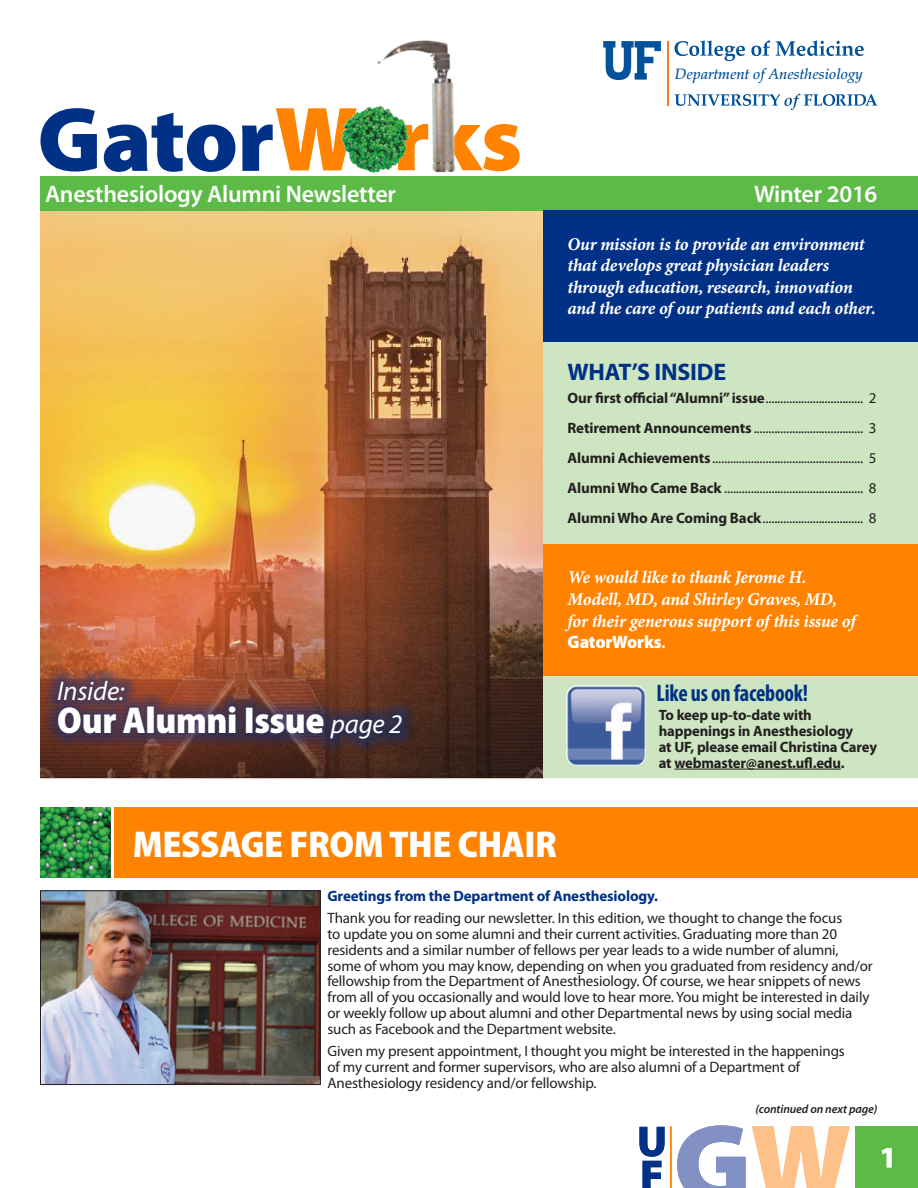
<style>
.page{position:relative;width:918px;height:1188px;background:#fff}
.page>*{position:absolute;margin:0;border:0;box-sizing:border-box;transform-origin:0 0}
.t1{font:900 semi-condensed 37.5px "Myriad Pro";letter-spacing:-.01em;color:#fff}
.t2{font:italic 27px "Myriad Pro";letter-spacing:-.01em;color:#fff}
.t3{font:600 24px "Myriad Pro";letter-spacing:-.01em;color:#fff}
.t4{font:700 condensed 24px "Myriad Pro";letter-spacing:-.01em;color:#003186;scale:.93 1}
.t5{font:700 24px "Myriad Pro";letter-spacing:-.01em;color:#003186}
.t6{font:18px/21.6px "Minion Pro Bold It Capt";letter-spacing:-.015em;color:#fff}
.t7{font:900 18px "Myriad Pro";letter-spacing:-.01em;color:#fff}
.t8{font:15px/15.8px "Myriad Pro";letter-spacing:-.01em;color:#231f20}
.t9{font:700 15px/15.8px "Myriad Pro";letter-spacing:-.01em;color:#231f20}
.t10{font:700 15px "Myriad Pro";letter-spacing:-.01em;color:#003186}
.t11{font:italic 500 15px "Palatino";color:#01529a}
.t12{font:italic 600 12px "Myriad Pro";letter-spacing:-.01em;color:#231f20}
.s1{font-weight:400;font-style:italic;font-stretch:normal;font-size:27px}
.s2{font-weight:700}
.s3{font-family:"Minion Pro Bold It Capt";font-weight:400}
</style>
<div class="page">
<img style="left:41px;top:211px;width:502px;height:567px">
<div style="left:855px;top:1126px;width:63px;height:62px;background:#5cba47"></div>
<div style="left:543px;top:211px;width:375px;height:569px;background:#cde5c1"></div>
<svg style="left:508px;top:124px;width:12px;height:46px"></svg>
<svg style="left:40px;top:108px;width:299px;height:64px"></svg>
<img style="left:339px;top:40px;width:169px;height:133px">
<div style="left:41px;top:176px;width:877px;height:35px;background:#5cba47"></div>
<hr style="left:667px;top:41px;width:2px;height:65px;background:#f37736">
<svg style="left:603px;top:41px;width:58px;height:39px"></svg>
<svg style="left:675px;top:94px;width:202px;height:16px"></svg>
<svg style="left:675px;top:41px;width:70px;height:20px"></svg>
<svg style="left:751px;top:40px;width:19px;height:16px"></svg>
<svg style="left:776px;top:41px;width:88px;height:15px"></svg>
<img style="left:40px;top:807px;width:71px;height:70px">
<div style="left:115px;top:807px;width:803px;height:70px;background:#ff8200"></div>
<svg style="left:882px;top:1148px;width:10px;height:20px"></svg>
<div style="left:543px;top:211px;width:375px;height:131px;background:#003186"></div>
<svg style="left:44px;top:667px;width:372px;height:85px;background:#613a3a"></svg>
<hr style="left:37px;top:778px;width:881px;height:3px;background:#fff">
<img style="left:566px;top:685px;width:80px;height:81px">
<hr style="left:674px;top:769px;width:167px;height:1px;background:#231f20">
<svg style="left:677px;top:1125px;width:69px;height:63px"></svg>
<svg style="left:752px;top:1126px;width:98px;height:62px"></svg>
<hr style="left:670px;top:1126px;width:2px;height:62px;background:#ff8200">
<svg style="left:639px;top:1127px;width:26px;height:61px"></svg>
<img style="left:42px;top:892px;width:277px;height:191px">
<div style="left:40px;top:890px;width:281px;height:195px;border:1px solid #231f20"></div>
<div style="left:543px;top:544px;width:375px;height:132px;background:#ff8200"></div>
<h3 class="t3" style="left:45px;top:180px;width:353px">Anesthesiology Alumni Newsletter</h3>
<h2 class="t2" style="left:57px;top:676px;width:69px">Inside:</h2>
<h1 class="t1" style="left:57px;top:699px;width:347px">Our Alumni Issue <span class="s1">page 2</span></h1>
<p class="t11" style="left:675px;top:65px;width:190px">Department of Anesthesiology</p>
<h3 class="t3" style="left:754px;top:180px;width:125px">Winter 2016</h3>
<p class="t6" style="left:568px;top:234px;width:310px">Our mission is to provide an environment that develops great physician leaders through education, research, innovation and the care of our patients and each other.</p>
<h3 class="t5" style="left:568px;top:358px;width:160px">WHAT’S INSIDE</h3>
<p class="t8" style="left:568px;top:383px;width:311px;line-height:30px;text-align:justify"><span class="s2">Our first official “Alumni” issue</span>................................. 2<br><span class="s2">Retirement Announcements</span> ..................................... 3<br><span class="s2">Alumni Achievements</span> ................................................... 5<br><span class="s2">Alumni Who Came Back</span> ............................................... 8<br><span class="s2">Alumni Who Are Coming Back</span>.................................. 8</p>
<p class="t6" style="left:568px;top:568px;width:290px">We would like to thank Jerome H.<br>Modell, MD, and Shirley Graves, MD, for their generous support of this issue of</p>
<p class="t7" style="left:568px;top:632px;width:100px">GatorWorks<span class="s3">.</span></p>
<h3 class="t4" style="left:657px;top:680px;width:164px">Like us on facebook!</h3>
<p class="t9" style="left:659px;top:708px;width:220px">To keep up-to-date with happenings in Anesthesiology<br>at UF, please email Christina Carey at webmaster@anest.ufl.edu.</p>
<h1 class="t1" style="left:133px;top:823px;width:426px">MESSAGE FROM THE CHAIR</h1>
<p class="t10" style="left:328px;top:887px;width:332px">Greetings from the Department of Anesthesiology.</p>
<p class="t8" style="left:328px;top:911px;width:547px">Thank you for reading our newsletter. In this edition, we thought to change the focus<br>to update you on some alumni and their current activities. Graduating more than 20 residents and a similar number of fellows per year leads to a wide number of alumni, some of whom you may know, depending on when you graduated from residency and/or fellowship from the Department of Anesthesiology. Of course, we hear snippets of news from all of you occasionally and would love to hear more. You might be interested in daily or weekly follow up about alumni and other Departmental news by using social media such as Facebook and the Department website.</p>
<p class="t8" style="left:328px;top:1044px;width:519px">Given my present appointment, I thought you might be interested in the happenings of my current and former supervisors, who are also alumni of a Department of<br>Anesthesiology residency and/or fellowship.</p>
<p class="t12" style="left:755px;top:1102px;width:124px">(continued on next page)</p>
</div>
